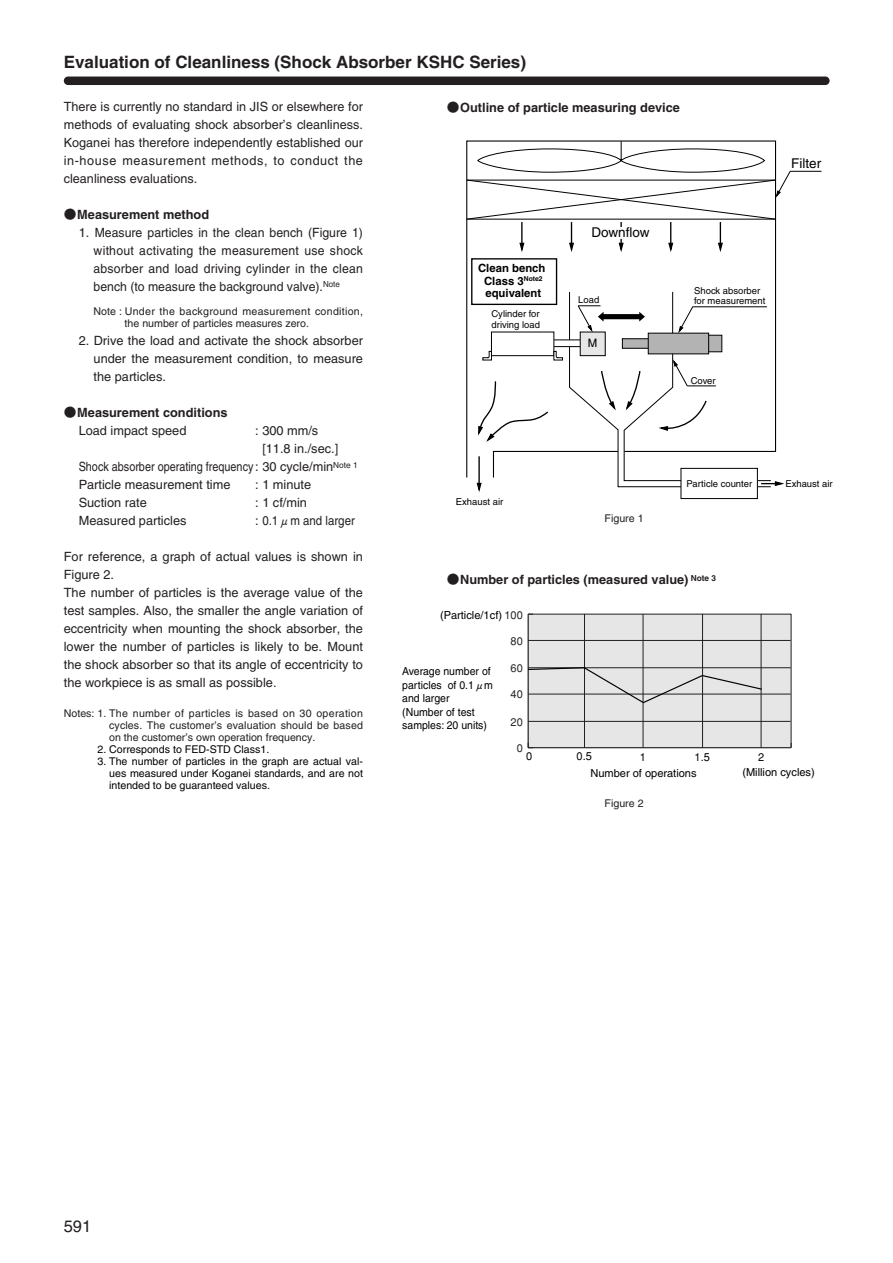
<style>
.page{position:relative;width:893px;height:1263px;background:#fff}
.page>*{position:absolute;margin:0;border:0;box-sizing:border-box;transform-origin:0 0}
.t1{font:700 16.95px "Helvetica";color:#231f20}
.t2{font:16.5px "Helvetica";color:#231f20}
.t3{font:13.5px "Helvetica";color:#000}
.t4{font:12.75px/18px "Helvetica";color:#231f20;text-align:justify}
.t5{font:700 12.75px/18px "Helvetica";color:#231f20}
.t6{font:12.75px "Helvetica";color:#231f20;scale:.85 1}
.t7{font:700 11.4px/12.1px "Helvetica";color:#000;text-align:center}
.t8{font:500 11.4px "Gothic BBB";color:#000}
.t9{font:11.1px/13.5px "Helvetica";color:#000;scale:.95 1}
.t10{font:11.1px "Helvetica";color:#000}
.t11{font:500 11.1px "Gothic BBB";color:#231f20}
.t12{font:500 11.1px "Gothic BBB";color:#000}
.t13{font:10.65px/12px "Helvetica";letter-spacing:.01em;color:#231f20}
.t14{font:10.65px "Helvetica";color:#000}
.t15{font:9.45px/9.4px "Helvetica";color:#000}
.s1{font-family:"Gothic BBB";font-weight:500}
.s2{font-weight:400}
.s3{color:#fff}
.s4{font-family:"Gothic BBB";font-weight:500;color:#231f20}
</style>
<div class="page">
<div style="left:64px;top:77px;width:765px;height:8px;background:#231f20;border-radius:4px"></div>
<div style="left:680px;top:468px;width:77px;height:31px;border:1px solid #000"></div>
<svg style="left:477px;top:141px;width:288px;height:30px"></svg>
<svg style="left:466px;top:171px;width:355px;height:324px"></svg>
<div style="left:617px;top:227px;width:7px;height:12px;background:#fff"></div>
<div style="left:471px;top:258px;width:86px;height:47px;border:1px solid #000"></div>
<div style="left:528px;top:614px;width:263px;height:134px;background:#e6e6e6"></div>
<hr style="left:528px;top:614px;width:263px;height:1px;background:#231f20">
<hr style="left:790px;top:614px;width:1px;height:134px;background:#231f20">
<hr style="left:528px;top:614px;width:1px;height:134px;background:#231f20">
<hr style="left:528px;top:721px;width:262px;height:1px;background:#231f20">
<hr style="left:528px;top:694px;width:262px;height:1px;background:#231f20">
<hr style="left:528px;top:667px;width:262px;height:1px;background:#231f20">
<hr style="left:528px;top:640px;width:262px;height:1px;background:#231f20">
<hr style="left:528px;top:747px;width:263px;height:1px;background:#231f20">
<hr style="left:584px;top:614px;width:1px;height:134px;background:#231f20">
<hr style="left:642px;top:614px;width:1px;height:134px;background:#231f20">
<hr style="left:702px;top:614px;width:1px;height:134px;background:#231f20">
<hr style="left:760px;top:614px;width:1px;height:134px;background:#231f20">
<svg style="left:527px;top:666px;width:236px;height:38px"></svg>
<h1 class="t1" style="left:64px;top:56px;width:464px">Evaluation of Cleanliness (Shock Absorber KSHC Series)</h1>
<p class="t4" style="left:64px;top:99px;width:301px">There is currently no standard in JIS or elsewhere for methods of evaluating shock absorber’s cleanliness.<br>Koganei has therefore independently established our in-house measurement methods, to conduct the cleanliness evaluations.</p>
<p class="t5" style="left:64px;top:207px;width:147px"><span class="s1">●</span>Measurement method</p>
<p class="t4" style="left:94px;top:225px;width:271px;text-indent:-15px">1. Measure particles in the clean bench (Figure 1) without activating the measurement use shock absorber and load driving cylinder in the clean bench (to measure the background valve).<sup>Note</sup></p>
<p class="t13" style="left:125px;top:307px;width:240px;text-indent:-31px">Note : Under the background measurement condition, the number of particles measures zero.</p>
<p class="t4" style="left:94px;top:333px;width:271px;text-indent:-15px">2. Drive the load and activate the shock absorber under the measurement condition, to measure the particles.</p>
<p class="t5" style="left:79px;top:405px;width:150px;text-indent:-15px"><span class="s1">●</span>Measurement conditions<br><span class="s2">Load impact speed</span></p>
<p class="t4" style="left:255px;top:423px;width:65px">: 300 mm/s</p>
<p class="t4" style="left:262px;top:441px;width:77px">[11.8 in./sec.]</p>
<p class="t6" style="left:79px;top:462px;width:330px">Shock absorber operating frequency : 30 cycle/min<sup>Note</sup> <sup>1</sup></p>
<p class="t4" style="left:79px;top:477px;width:153px">Particle measurement time</p>
<p class="t4" style="left:255px;top:477px;width:57px">: 1 minute</p>
<p class="t4" style="left:79px;top:495px;width:70px">Suction rate</p>
<p class="t4" style="left:255px;top:495px;width:53px">: 1 cf/min</p>
<p class="t4" style="left:79px;top:513px;width:109px">Measured particles</p>
<p class="t4" style="left:255px;top:513px;width:101px">: 0.1<span class="s1">μ</span>m and larger</p>
<p class="t4" style="left:64px;top:549px;width:301px;text-align:left">For reference, a graph of actual values is shown in Figure 2.<br>The number of particles is the average value of the test samples. Also, the smaller the angle variation of eccentricity when mounting the shock absorber, the lower the number of particles is likely to be. Mount the shock absorber so that its angle of eccentricity to the workpiece is as small as possible.</p>
<p class="t13" style="left:64px;top:709px;width:301px">Notes: 1. The number of particles is based on 30 operation</p>
<p class="t13" style="left:109px;top:721px;width:255px">cycles. The customer’s evaluation should be based</p>
<p class="t13" style="left:109px;top:733px;width:208px">on the customer’s own operation frequency.</p>
<p class="t14" style="left:64px;top:746px;width:207px"><span class="s3">Notes:</span> 2. Corresponds to FED-STD Class1.</p>
<p class="t14" style="left:64px;top:758px;width:301px"><span class="s3">Notes:</span> 3. The number of particles in the graph are actual val-</p>
<p class="t14" style="left:109px;top:770px;width:255px">ues measured under Koganei standards, and are not</p>
<p class="t14" style="left:109px;top:782px;width:162px">intended to be guaranteed values.</p>
<p class="t5" style="left:446px;top:100px;width:235px"><span class="s1">●</span>Outline of particle measuring device</p>
<p class="t7" style="left:478px;top:263px;width:69px">Clean bench<br>Class 3<sup>Note2 </sup>equivalent</p>
<p class="t15" style="left:491px;top:309px;width:50px;line-height:11.6px">Cylinder for driving load</p>
<p class="t3" style="left:591px;top:227px;width:60px">Downflow</p>
<p class="t15" style="left:578px;top:296px;width:23px">Load</p>
<p class="t8" style="left:588px;top:339px;width:11px">M</p>
<p class="t15" style="left:694px;top:287px;width:73px">Shock absorber for measurement</p>
<p class="t15" style="left:690px;top:377px;width:26px">Cover</p>
<p class="t3" style="left:791px;top:159px;width:31px">Filter</p>
<p class="t15" style="left:456px;top:498px;width:49px">Exhaust air</p>
<p class="t13" style="left:604px;top:514px;width:40px">Figure 1</p>
<p class="t15" style="left:686px;top:480px;width:67px">Particle counter</p>
<p class="t5" style="left:446px;top:572px;width:271px"><span class="s1">●</span>Number of particles (measured value) <sup>Note</sup> <sup>3</sup></p>
<p class="t10" style="left:440px;top:611px;width:84px">(Particle/1cf) <span class="s4">100</span></p>
<p class="t9" style="left:402px;top:666px;width:97px">Average number of particles of 0.1<span class="s1">μ</span> m and larger (Number of test samples: 20 units)</p>
<p class="t11" style="left:510px;top:636px;width:14px">80</p>
<p class="t11" style="left:510px;top:664px;width:14px">60</p>
<p class="t11" style="left:510px;top:690px;width:14px">40</p>
<p class="t11" style="left:510px;top:717px;width:14px">20</p>
<p class="t15" style="left:785px;top:480px;width:49px">Exhaust air</p>
<p class="t11" style="left:516px;top:744px;width:8px">0</p>
<p class="t12" style="left:526px;top:752px;width:8px">0</p>
<p class="t12" style="left:576px;top:752px;width:17px">0.5</p>
<p class="t12" style="left:639px;top:752px;width:8px">1</p>
<p class="t12" style="left:694px;top:752px;width:17px">1.5</p>
<p class="t12" style="left:758px;top:752px;width:8px">2</p>
<p class="t10" style="left:742px;top:768px;width:74px">(Million cycles)</p>
<p class="t10" style="left:590px;top:769px;width:108px">Number of operations</p>
<p class="t13" style="left:604px;top:798px;width:40px">Figure 2</p>
<p class="t2" style="left:64px;top:1220px;width:29px">591</p>
</div>
